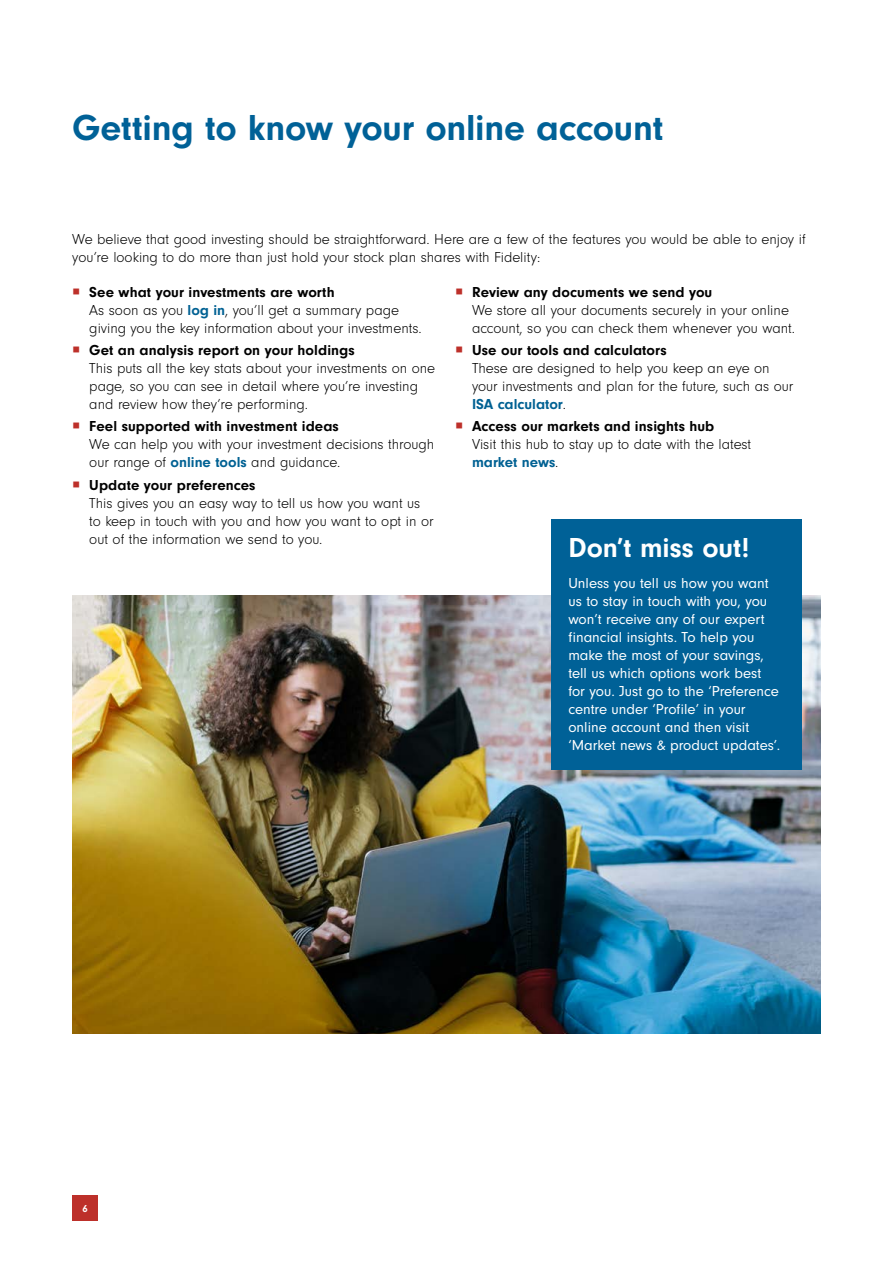
<style>
.page{position:relative;width:893px;height:1263px;background:#fff}
.page>*{position:absolute;margin:0;border:0;box-sizing:border-box;transform-origin:0 0}
.t1{font:700 37.5px "Neuzeit Gro";letter-spacing:-.005em;color:#006197}
.t2{font:700 28.5px "Neuzeit Gro";color:#fff}
.t3{font:300 15px/18px "Neuzeit Gro";color:#000}
.t4{font:15px/18px "Neuzeit Gro";color:#fff}
.t5{font:700 15px "Neuzeit Gro";letter-spacing:.005em;color:#000}
.t6{font:700 10.5px "Neuzeit Gro";color:#fff}
.s1{font-weight:700}
.s2{font-weight:700;color:#006193}
</style>
<div class="page">
<div style="left:72px;top:1195px;width:26px;height:25px;background:#bd302a"></div>
<img style="left:72px;top:595px;width:749px;height:438px">
<div style="left:551px;top:519px;width:251px;height:251px;background:#006197"></div>
<h1 class="t1" style="left:72px;top:106px;width:593px">Getting to know your online account</h1>
<p class="t3" style="left:72px;top:230px;width:735px">We believe that good investing should be straightforward. Here are a few of the features you would be able to enjoy if you’re looking to do more than just hold your stock plan shares with Fidelity:</p>
<p class="t3" style="left:89px;top:283px;width:334px"><span class="s1">See what your investments are worth<br></span>As soon as you <span class="s2">log in</span>, you’ll get a summary page giving you the key information about your investments.</p>
<p class="t5" style="left:89px;top:342px;width:267px">Get an analysis report on your holdings</p>
<p class="t3" style="left:89px;top:360px;width:347px">This puts all the key stats about your investments on one page, so you can see in detail where you’re investing and review how they’re performing.</p>
<p class="t5" style="left:89px;top:418px;width:251px">Feel supported with investment ideas</p>
<p class="t3" style="left:89px;top:436px;width:346px">We can help you with your investment decisions through our range of <span class="s2">online tools</span> and guidance.</p>
<p class="t5" style="left:89px;top:476px;width:168px">Update your preferences</p>
<p class="t3" style="left:89px;top:494px;width:346px">This gives you an easy way to tell us how you want us to keep in touch with you and how you want to opt in or out of the information we send to you.</p>
<p class="t5" style="left:472px;top:284px;width:242px">Review any documents we send you</p>
<p class="t3" style="left:472px;top:301px;width:325px">We store all your documents securely in your online account, so you can check them whenever you want.</p>
<p class="t5" style="left:472px;top:342px;width:196px">Use our tools and calculators</p>
<p class="t3" style="left:472px;top:360px;width:323px">These are designed to help you keep an eye on your investments and plan for the future, such as our<br><span class="s2">ISA calculator</span>.</p>
<p class="t5" style="left:472px;top:418px;width:244px">Access our markets and insights hub</p>
<p class="t3" style="left:472px;top:436px;width:281px">Visit this hub to stay up to date with the latest <span class="s2">market news</span>.</p>
<h2 class="t2" style="left:568px;top:532px;width:183px">Don’t miss out!</h2>
<p class="t4" style="left:568px;top:574px;width:213px">Unless you tell us how you want us to stay in touch with you, you won’t receive any of our expert financial insights. To help you make the most of your savings, tell us which options work best for you. Just go to the ‘Preference centre under ‘Profile’ in your online account and then visit ‘Market news &amp; product updates’.</p>
<p class="t6" style="left:82px;top:1202px;width:7px">6</p>
</div>
